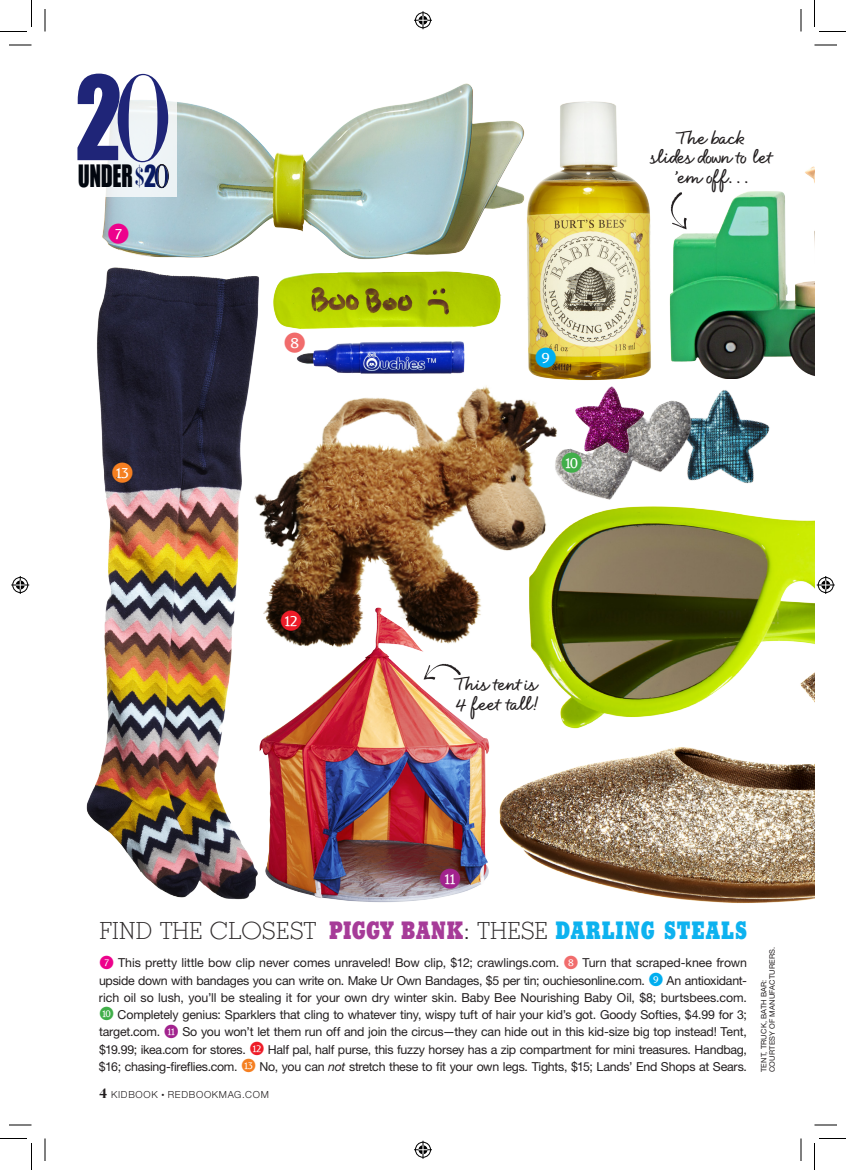
<style>
.page{position:relative;width:846px;height:1170px;background:#fff}
.page>*{position:absolute;margin:0;border:0;box-sizing:border-box;transform-origin:0 0}
.t1{font:128.1px "Impact URWD Bol Con";color:#1f2578}
.t2{font:33.9px "Impact URWD Bol Con";letter-spacing:.005em;color:#01060e;scale:.87 1}
.t3{font:300 25.5px "Stymie";letter-spacing:-.01em;color:#231f20}
.t4{font:italic 700 21.15px/19.5px "Natural Script";letter-spacing:.005em;color:#231f20;text-align:center;scale:1.14 1}
.t5{font:12.3px/17.2px "Helvetica Neue LT Std";letter-spacing:-.02em;color:#231f20}
.t6{font:300 9.75px "Helvetica Neue LT Std";letter-spacing:.075em;color:#231f20}
.t7{font:7.5px/8.4px "Helvetica Neue LT Std";letter-spacing:.025em;color:#231f20}
.s1{font-family:"Firmin Did URW Rom";font-size:140.85px}
.s2{font-family:"Ambroise Std Firmin";font-size:29.85px;color:#091b63}
.s3{font-size:33.45px;color:#091b63}
.s4{font-family:"Firmin Did URW Rom";font-size:36.75px;color:#091b63}
.s5{font-weight:900;font-size:26.25px;color:#a23193}
.s6{font-weight:900;font-size:26.25px;color:#00aeef}
.s7{font-style:italic}
.s8{font-family:"Bauer Bodoni";font-weight:900;font-size:13.5px}
</style>
<div class="page">
<img style="left:502px;top:631px;width:313px;height:272px">
<img style="left:102px;top:83px;width:420px;height:176px">
<img style="left:522px;top:101px;width:128px;height:280px">
<img style="left:273px;top:259px;width:228px;height:115px">
<img style="left:261px;top:658px;width:241px;height:244px">
<img style="left:650px;top:166px;width:165px;height:213px">
<img style="left:86px;top:267px;width:175px;height:633px">
<img style="left:502px;top:507px;width:312px;height:226px">
<img style="left:700px;top:390px;width:70px;height:94px">
<img style="left:557px;top:400px;width:143px;height:107px">
<img style="left:571px;top:386px;width:80px;height:76px">
<img style="left:235px;top:385px;width:322px;height:273px">
<svg style="left:102px;top:83px;width:74px;height:114px;fill:#eef4f6"></svg>
<svg style="left:154px;top:164px;width:15px;height:24px"></svg>
<img style="left:664px;top:191px;width:29px;height:41px">
<img style="left:422px;top:658px;width:40px;height:29px">
<svg style="left:9px;top:45px;width:23px;height:1px"></svg>
<svg style="left:814px;top:45px;width:23px;height:1px"></svg>
<svg style="left:9px;top:1125px;width:23px;height:1px"></svg>
<svg style="left:814px;top:1125px;width:23px;height:1px"></svg>
<svg style="left:45px;top:9px;width:1px;height:23px"></svg>
<svg style="left:45px;top:1138px;width:1px;height:23px"></svg>
<svg style="left:801px;top:9px;width:1px;height:23px"></svg>
<svg style="left:801px;top:1138px;width:1px;height:23px"></svg>
<svg style="left:0;top:0;width:32px;height:32px"></svg>
<svg style="left:0;top:1138px;width:32px;height:32px"></svg>
<svg style="left:814px;top:0;width:32px;height:32px"></svg>
<svg style="left:814px;top:1138px;width:32px;height:32px"></svg>
<svg style="left:414px;top:11px;width:18px;height:18px"></svg>
<svg style="left:414px;top:1141px;width:18px;height:18px"></svg>
<svg style="left:11px;top:576px;width:18px;height:18px"></svg>
<svg style="left:817px;top:576px;width:18px;height:18px"></svg>
<svg style="left:108px;top:223px;width:21px;height:20px"></svg>
<svg style="left:285px;top:332px;width:20px;height:20px"></svg>
<svg style="left:536px;top:348px;width:20px;height:20px"></svg>
<svg style="left:562px;top:453px;width:20px;height:20px"></svg>
<svg style="left:440px;top:868px;width:20px;height:20px"></svg>
<svg style="left:281px;top:610px;width:20px;height:20px"></svg>
<svg style="left:112px;top:462px;width:20px;height:21px"></svg>
<h1 class="t1" style="left:74px;top:44px;width:100px">2<span class="s1">0</span></h1>
<h2 class="t2" style="left:78px;top:156px;width:107px">UNDER<span class="s2">$</span><span class="s3">2</span><span class="s4">0</span></h2>
<h3 class="t4" style="left:651px;top:129px;width:116px">The back<br>slides down tolet ’em off…</h3>
<h3 class="t4" style="left:457px;top:675px;width:84px;text-align:left">This tentis<br>4feettall!</h3>
<h3 class="t3" style="left:99px;top:916px;width:650px">FIND THE CLOSEST <span class="s5">PIGGY BANK</span>: THESE <span class="s6">DARLING STEALS</span></h3>
<p class="t5" style="left:118px;top:954px;width:443px">This pretty little bow clip never comes unraveled! Bow clip, $12; crawlings.com.</p>
<p class="t5" style="left:99px;top:954px;width:650px;text-indent:484px">Turn that scraped-knee frown upside down with bandages you can write on. M ake Ur Own Bandages, $5 per tin; ouchiesonline.com.</p>
<p class="t5" style="left:667px;top:971px;width:82px">An antioxidant-</p>
<p class="t5" style="left:99px;top:989px;width:649px">rich oil so lush, you’ll be stealing it for your own dry winter skin. Baby Bee Nourishing Baby Oil, $8; burtsbees.com.</p>
<p class="t5" style="left:118px;top:1006px;width:631px">Completely genius: Sparklers that cling to whatever tiny, wispy tuft of hair your kid’s got. Goody Softies, $4.99 for 3;</p>
<p class="t5" style="left:99px;top:1023px;width:63px">target.com.</p>
<p class="t5" style="left:99px;top:1023px;width:649px;text-indent:83px">So you won’t let them run off and join the circus—they can hide out in this kid-size big top instead! Tent, $19.99; ikea.com for stores.</p>
<p class="t5" style="left:268px;top:1040px;width:481px">Half pal, half purse, this fuzzy horsey has a zip compartment for mini treasures. Handbag,</p>
<p class="t5" style="left:99px;top:1058px;width:140px">$16; chasing-fireflies.com.</p>
<p class="t5" style="left:260px;top:1058px;width:489px">No, you can <span class="s7">not</span> stretch these to fit your own legs. Tights, $15; Lands’ End Shops at Sears.</p>
<p class="t6" style="left:99px;top:1089px;width:171px"><span class="s8">4</span> KIDBOOK <sup>•</sup> REDBOOKMAG.COM</p>
<p class="t7" style="left:759px;top:1072px;width:127px;rotate:-90deg">tent, truck, bath bar: courtesy of manufacturers.</p>
</div>
